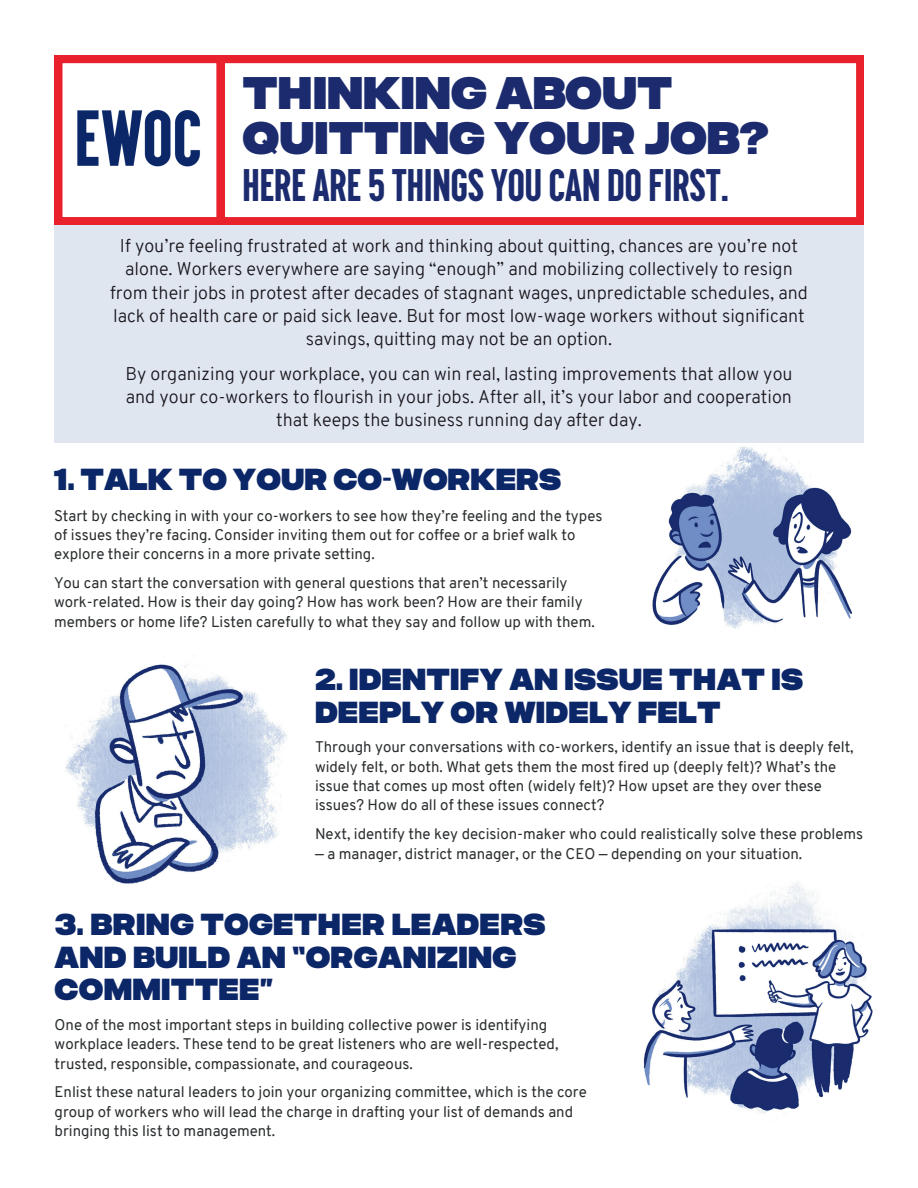
<style>
.page{position:relative;width:918px;height:1188px;background:#fff}
.page>*{position:absolute;margin:0;border:0;box-sizing:border-box;transform-origin:0 0}
.t1{font:900 45px/45px "Folsom";color:#1b2b6e}
.t2{font:700 45px "Graph Condensed";color:#1b2b6e}
.t3{font:900 30px/32.7px "Folsom";letter-spacing:.005em;color:#0c2768}
.t4{font:300 18px/23.2px "Overpass";color:#19151b;text-align:center}
.t5{font:15px/19.4px "Overpass";color:#2a2d2f}
</style>
<div class="page">
<img style="left:641px;top:442px;width:223px;height:187px">
<svg style="left:224px;top:55px;width:640px;height:170px"></svg>
<img style="left:64px;top:664px;width:223px;height:220px">
<img style="left:643px;top:881px;width:233px;height:233px">
<svg style="left:55px;top:55px;width:169px;height:170px"></svg>
<div style="left:55px;top:225px;width:809px;height:217px;background:#dfe6f0"></div>
<h1 class="t1" style="left:242px;top:67px;width:528px">THINKING ABOUT<br>QUITTING YOUR JOB?</h1>
<h1 class="t2" style="left:242px;top:155px;width:488px">HERE ARE 5 THINGS YOU CAN DO FIRST.</h1>
<p class="t4" style="left:110px;top:234px;width:699px">If you’re feeling frustrated at work and thinking about quitting, chances are you’re not alone. Workers everywhere are saying “enough” and mobilizing collectively to resign from their jobs in protest after decades of stagnant wages, unpredictable schedules, and lack of health care or paid sick leave. But for most low-wage workers without significant savings, quitting may not be an option.</p>
<p class="t4" style="left:125px;top:362px;width:669px">By organizing your workplace, you can win real, lasting improvements that allow you and your co-workers to flourish in your jobs. After all, it’s your labor and cooperation that keeps the business running day after day.</p>
<h2 class="t3" style="left:54px;top:460px;width:509px">1. TALK TO YOUR CO-WORKERS</h2>
<p class="t5" style="left:54px;top:506px;width:550px">Start by checking in with your co-workers to see how they’re feeling and the types of issues they’re facing. Consider inviting them out for coffee or a brief walk to explore their concerns in a more private setting.</p>
<p class="t5" style="left:54px;top:573px;width:542px">You can start the conversation with general questions that aren’t necessarily work-related. How is their day going? How has work been? How are their family members or home life? Listen carefully to what they say and follow up with them.</p>
<h2 class="t3" style="left:315px;top:661px;width:490px">2. IDENTIFY AN ISSUE THAT IS<br>DEEPLY OR WIDELY FELT</h2>
<p class="t5" style="left:315px;top:738px;width:540px">Through your conversations with co-workers, identify an issue that is deeply felt, widely felt, or both. What gets them the most fired up (deeply felt)? What’s the issue that comes up most often (widely felt)? How upset are they over these issues? How do all of these issues connect?</p>
<p class="t5" style="left:315px;top:824px;width:550px">Next, identify the key decision-maker who could realistically solve these problems</p>
<p class="t5" style="left:315px;top:844px;width:489px">— a manager, district manager, or the CEO — depending on your situation.</p>
<h2 class="t3" style="left:55px;top:906px;width:493px">3. BRING TOGETHER LEADERS<br>AND BUILD AN “ORGANIZING<br>COMMITTEE”</h2>
<p class="t5" style="left:55px;top:1015px;width:505px">One of the most important steps in building collective power is identifying workplace leaders. These tend to be great listeners who are well-respected, trusted, responsible, compassionate, and courageous.</p>
<p class="t5" style="left:55px;top:1083px;width:534px">Enlist these natural leaders to join your organizing committee, which is the core group of workers who will lead the charge in drafting your list of demands and bringing this list to management.</p>
</div>
